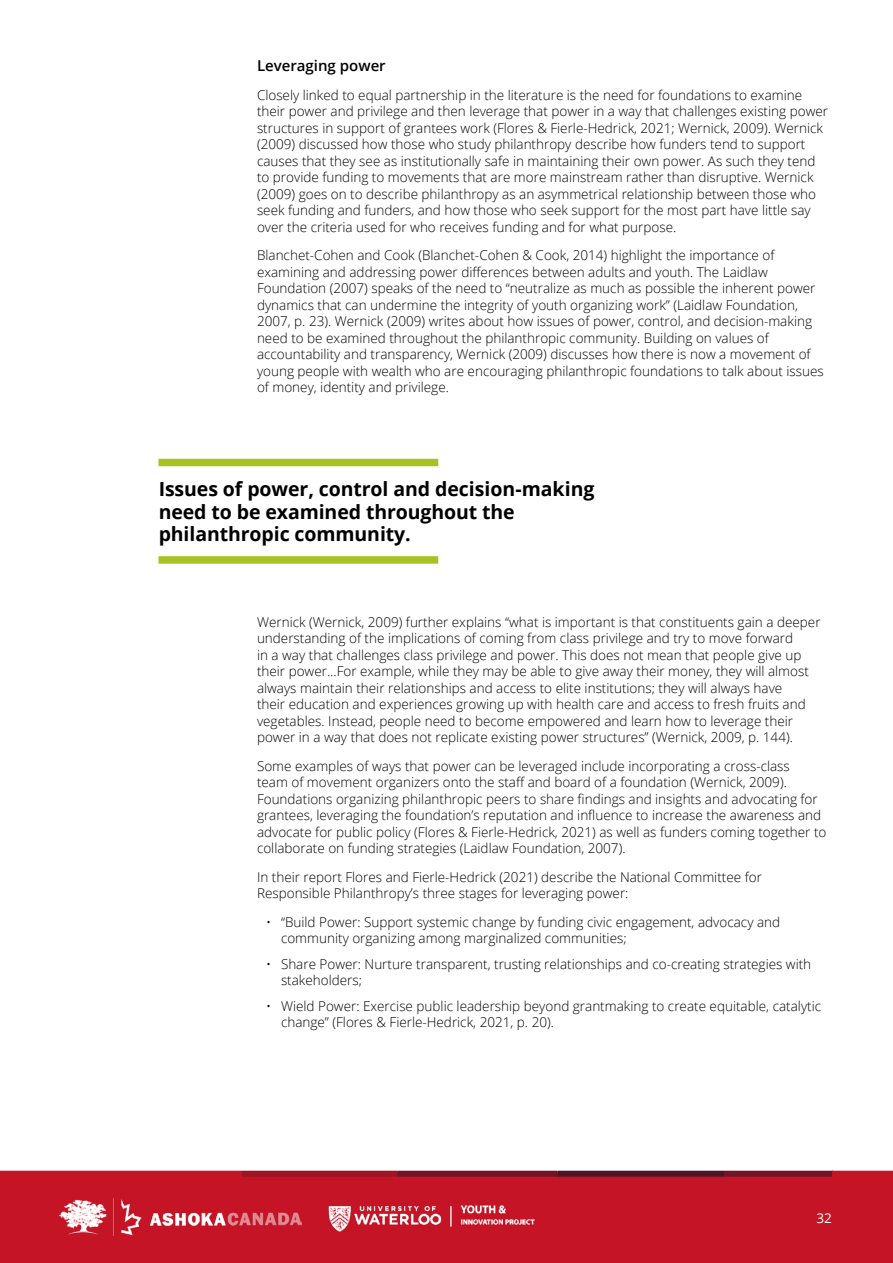
<style>
.page{position:relative;width:893px;height:1263px;background:#fff}
.page>*{position:absolute;margin:0;border:0;box-sizing:border-box;transform-origin:0 0}
.t1{font:700 19.5px/22.5px "Open Sans";letter-spacing:-.005em;color:#000}
.t2{font:600 15px "Open Sans";color:#000}
.t3{font:300 13.5px/16.5px "Open Sans";color:#000}
.t4{font:13.5px "Open Sans";color:#fff}
</style>
<div class="page">
<div style="left:0;top:1173px;width:893px;height:90px;background:#c41425"></div>
<img style="left:60px;top:1198px;width:241px;height:38px">
<img style="left:328px;top:1205px;width:207px;height:27px">
<div style="left:0;top:1171px;width:242px;height:6px;background:#c41425"></div>
<div style="left:242px;top:1171px;width:155px;height:6px;background:#9e1425"></div>
<div style="left:397px;top:1171px;width:160px;height:6px;background:#711425"></div>
<div style="left:724px;top:1171px;width:109px;height:6px;background:#711425"></div>
<div style="left:557px;top:1171px;width:167px;height:6px;background:#511425"></div>
<div style="left:832px;top:1171px;width:61px;height:6px;background:#c41425"></div>
<div style="left:158px;top:459px;width:280px;height:7px;background:#a9c122"></div>
<div style="left:158px;top:556px;width:280px;height:8px;background:#a9c122"></div>
<p class="t2" style="left:257px;top:56px;width:130px">Leveraging power</p>
<p class="t3" style="left:257px;top:86px;width:573px">Closely linked to equal partnership in the literature is the need for foundations to examine their power and privilege and then leverage that power in a way that challenges existing power structures in support of grantees work (Flores &amp; Fierle-Hedrick, 2021; Wernick, 2009). Wernick (2009) discussed how those who study philanthropy describe how funders tend to support causes that they see as institutionally safe in maintaining their own power. As such they tend to provide funding to movements that are more mainstream rather than disruptive. Wernick (2009) goes on to describe philanthropy as an asymmetrical relationship between those who seek funding and funders, and how those who seek support for the most part have little say over the criteria used for who receives funding and for what purpose.</p>
<p class="t3" style="left:257px;top:247px;width:568px">Blanchet-Cohen and Cook (Blanchet-Cohen &amp; Cook, 2014) highlight the importance of examining and addressing power differences between adults and youth. The Laidlaw Foundation (2007) speaks of the need to “neutralize as much as possible the inherent power dynamics that can undermine the integrity of youth organizing work” (Laidlaw Foundation, 2007, p. 23). Wernick (2009) writes about how issues of power, control, and decision-making need to be examined throughout the philanthropic community. Building on values of accountability and transparency, Wernick (2009) discusses how there is now a movement of young people with wealth who are encouraging philanthropic foundations to talk about issues of money, identity and privilege.</p>
<h1 class="t1" style="left:159px;top:477px;width:437px">Issues of power, control and decision-making need to be examined throughout the philanthropic community.</h1>
<p class="t3" style="left:257px;top:613px;width:565px">Wernick (Wernick, 2009) further explains “what is important is that constituents gain a deeper understanding of the implications of coming from class privilege and try to move forward<br>in a way that challenges class privilege and power. This does not mean that people give up their power...For example, while they may be able to give away their money, they will almost always maintain their relationships and access to elite institutions; they will always have<br>their education and experiences growing up with health care and access to fresh fruits and vegetables. Instead, people need to become empowered and learn how to leverage their power in a way that does not replicate existing power structures” (Wernick, 2009, p. 144).</p>
<p class="t3" style="left:257px;top:757px;width:571px">Some examples of ways that power can be leveraged include incorporating a cross-class<br>team of movement organizers onto the staff and board of a foundation (Wernick, 2009).<br>Foundations organizing philanthropic peers to share findings and insights and advocating for grantees, leveraging the foundation’s reputation and influence to increase the awareness and advocate for public policy (Flores &amp; Fierle-Hedrick, 2021) as well as funders coming together to collaborate on funding strategies (Laidlaw Foundation, 2007).</p>
<p class="t3" style="left:257px;top:868px;width:506px">In their report Flores and Fierle-Hedrick (2021) describe the National Committee for<br>Responsible Philanthropy’s three stages for leveraging power:</p>
<p class="t3" style="left:281px;top:913px;width:501px;text-indent:-15px">• “Build Power: Support systemic change by funding civic engagement, advocacy and community organizing among marginalized communities;</p>
<p class="t3" style="left:281px;top:955px;width:532px;text-indent:-15px">• Share Power: Nurture transparent, trusting relationships and co-creating strategies with stakeholders;</p>
<p class="t3" style="left:281px;top:997px;width:542px;text-indent:-15px">• Wield Power: Exercise public leadership beyond grantmaking to create equitable, catalytic change” (Flores &amp; Fierle-Hedrick, 2021, p. 20).</p>
<p class="t4" style="left:817px;top:1208px;width:17px">32</p>
</div>
